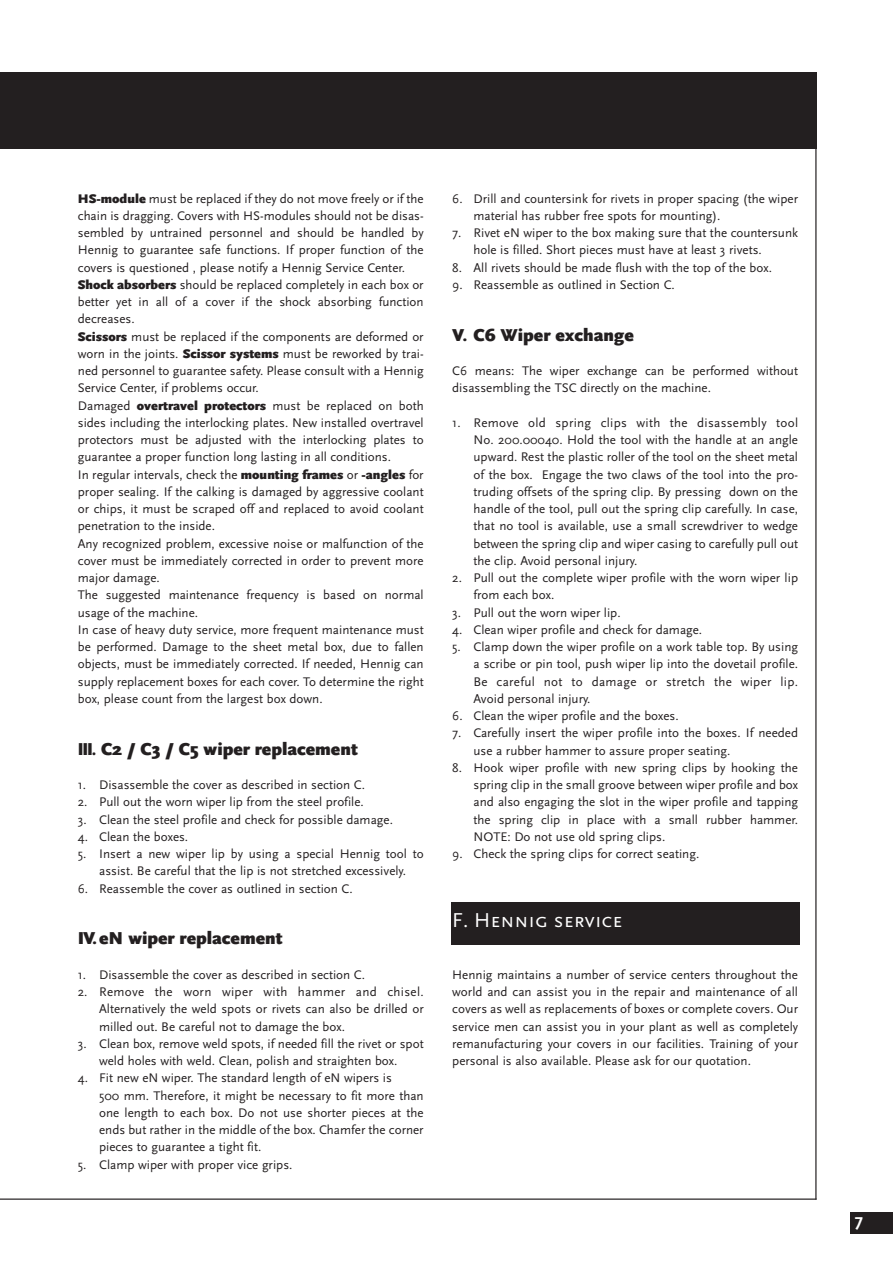
<style>
.page{position:relative;width:893px;height:1263px;background:#fff}
.page>*{position:absolute;margin:0;border:0;box-sizing:border-box;transform-origin:0 0}
.t1{font:21px "Scala Sans Caps";color:#fff}
.t2{font:900 18px "Scala Sans";color:#231f20}
.t3{font:900 18px "Scala Sans";color:#231f20;scale:.9 1}
.t4{font:700 18px "Scala Sans";color:#fff}
.t5{font:13.05px/17.2px "Scala Sans";color:#231f20}
.s1{font-weight:900}
</style>
<div class="page">
<div style="left:451px;top:903px;width:348px;height:42px;background:#231f20"></div>
<div style="left:0;top:72px;width:816px;height:77px;background:#231f20"></div>
<hr style="left:0;top:1199px;width:816px;height:1px;background:#231f20">
<hr style="left:815px;top:145px;width:1px;height:1055px;background:#231f20">
<div style="left:850px;top:1212px;width:42px;height:21px;background:#231f20"></div>
<p class="t5" style="left:78px;top:191px;width:347px"><span class="s1">HS-module</span> must be replaced if they do not move freely or if the chain is dragging. Covers with HS-modules should not be disas&shy;sembled by untrained personnel and should be handled by Hennig to guarantee safe functions. If proper function of the covers is questioned , please notify a Hennig Service Center.<br><span class="s1">Shock absorbers</span> should be replaced completely in each box or better yet in all of a cover if the shock absorbing function decreases.<br><span class="s1">Scissors</span> must be replaced if the components are deformed or worn in the joints. <span class="s1">Scissor systems</span> must be reworked by trai&shy;ned personnel to guarantee safety. Please consult with a Hennig Service Center, if problems occur.<br>Damaged <span class="s1">overtravel protectors</span> must be replaced on both sides including the interlocking plates. New installed overtravel protectors must be adjusted with the interlocking plates to guarantee a proper function long lasting in all conditions.<br>In regular intervals, check the <span class="s1">mounting frames</span> or <span class="s1">-angles</span> for proper sealing. If the calking is damaged by aggressive coolant or chips, it must be scraped off and replaced to avoid coolant penetration to the inside.<br>Any recognized problem, excessive noise or malfunction of the cover must be immediately corrected in order to prevent more major damage.<br>The suggested maintenance frequency is based on normal usage of the machine.<br>In case of heavy duty service, more frequent maintenance must be performed. Damage to the sheet metal box, due to fallen objects, must be immediately corrected. If needed, Hennig can supply replacement boxes for each cover. To determine the right box, please count from the largest box down.</p>
<h2 class="t3" style="left:78px;top:741px;width:312px">III. C2 / C3 / C5 wiper replacement</h2>
<p class="t5" style="left:78px;top:777px;width:289px">1. Disassemble the cover as described in section C.</p>
<p class="t5" style="left:78px;top:795px;width:287px">2. Pull out the worn wiper lip from the steel profile.</p>
<p class="t5" style="left:78px;top:812px;width:316px">3. Clean the steel profile and check for possible damage.</p>
<p class="t5" style="left:78px;top:829px;width:112px">4. Clean the boxes.</p>
<p class="t5" style="left:78px;top:846px;width:347px;text-align:center">5. Insert a new wiper lip by using a special Hennig tool to assist. Be careful that the lip is not stretched excessively.</p>
<p class="t5" style="left:78px;top:881px;width:276px">6. Reassemble the cover as outlined in section C.</p>
<h2 class="t2" style="left:78px;top:931px;width:206px">IV.eN wiper replacement</h2>
<p class="t5" style="left:78px;top:967px;width:289px">1. Disassemble the cover as described in section C.</p>
<p class="t5" style="left:99px;top:984px;width:326px;text-align:justify;text-indent:-21px">2. Remove the worn wiper with hammer and chisel.<br>Alternatively the weld spots or rivets can also be drilled or milled out. Be careful not to damage the box.</p>
<p class="t5" style="left:78px;top:1036px;width:347px;text-align:center">3. Clean box, remove weld spots, if needed fill the rivet or spot weld holes with weld. Clean, polish and straighten box.</p>
<p class="t5" style="left:99px;top:1071px;width:326px;text-indent:-21px">4. Fit new eN wiper. The standard length of eN wipers is<br>500 mm. Therefore, it might be necessary to fit more than one length to each box. Do not use shorter pieces at the ends but rather in the middle of the box. Chamfer the corner pieces to guarantee a tight fit.</p>
<p class="t5" style="left:78px;top:1157px;width:216px">5. Clamp wiper with proper vice grips.</p>
<p class="t5" style="left:473px;top:191px;width:326px;text-indent:-21px">6. Drill and countersink for rivets in proper spacing (the wiper material has rubber free spots for mounting).</p>
<p class="t5" style="left:473px;top:225px;width:326px;text-indent:-21px">7. Rivet eN wiper to the box making sure that the countersunk hole is filled. Short pieces must have at least 3 rivets.</p>
<p class="t5" style="left:452px;top:260px;width:321px">8. All rivets should be made flush with the top of the box.</p>
<p class="t5" style="left:452px;top:277px;width:224px">9. Reassemble as outlined in Section C.</p>
<h2 class="t2" style="left:452px;top:327px;width:183px">V. C6 Wiper exchange</h2>
<p class="t5" style="left:452px;top:363px;width:347px">C6 means: The wiper exchange can be performed without disassembling the TSC directly on the machine.</p>
<p class="t5" style="left:473px;top:415px;width:326px;text-align:justify;text-indent:-21px">1. Remove old spring clips with the disassembly tool No. 200.00040. Hold the tool with the handle at an angle upward. Rest the plastic roller of the tool on the sheet metal of the box. Engage the two claws of the tool into the pro&shy;truding offsets of the spring clip. By pressing down on the handle of the tool, pull out the spring clip carefully. In case, that no tool is available, use a small screwdriver to wedge between the spring clip and wiper casing to carefully pull out the clip. Avoid personal injury.</p>
<p class="t5" style="left:473px;top:570px;width:326px;text-indent:-21px">2. Pull out the complete wiper profile with the worn wiper lip from each box.</p>
<p class="t5" style="left:452px;top:605px;width:170px">3. Pull out the worn wiper lip.</p>
<p class="t5" style="left:452px;top:622px;width:251px">4. Clean wiper profile and check for damage.</p>
<p class="t5" style="left:473px;top:639px;width:326px;text-align:justify;text-indent:-21px">5. Clamp down the wiper profile on a work table top. By using a scribe or pin tool, push wiper lip into the dovetail profile.<br>Be careful not to damage or stretch the wiper lip.<br>Avoid personal injury.</p>
<p class="t5" style="left:452px;top:708px;width:228px">6. Clean the wiper profile and the boxes.</p>
<p class="t5" style="left:473px;top:726px;width:326px;text-indent:-21px">7. Carefully insert the wiper profile into the boxes. If needed use a rubber hammer to assure proper seating.</p>
<p class="t5" style="left:473px;top:760px;width:326px;text-align:justify;text-indent:-21px">8. Hook wiper profile with new spring clips by hooking the spring clip in the small groove between wiper profile and box and also engaging the slot in the wiper profile and tapping the spring clip in place with a small rubber hammer.<br>NOTE: Do not use old spring clips.</p>
<p class="t5" style="left:452px;top:846px;width:248px">9. Check the spring clips for correct seating.</p>
<h1 class="t1" style="left:452px;top:908px;width:172px">F. Hennig service</h1>
<p class="t5" style="left:452px;top:967px;width:347px;text-align:justify">Hennig maintains a number of service centers throughout the world and can assist you in the repair and maintenance of all covers as well as replacements of boxes or complete covers. Our service men can assist you in your plant as well as completely remanufacturing your covers in our facilities. Training of your personal is also available. Please ask for our quotation.</p>
<h2 class="t4" style="left:854px;top:1213px;width:10px">7</h2>
</div>
